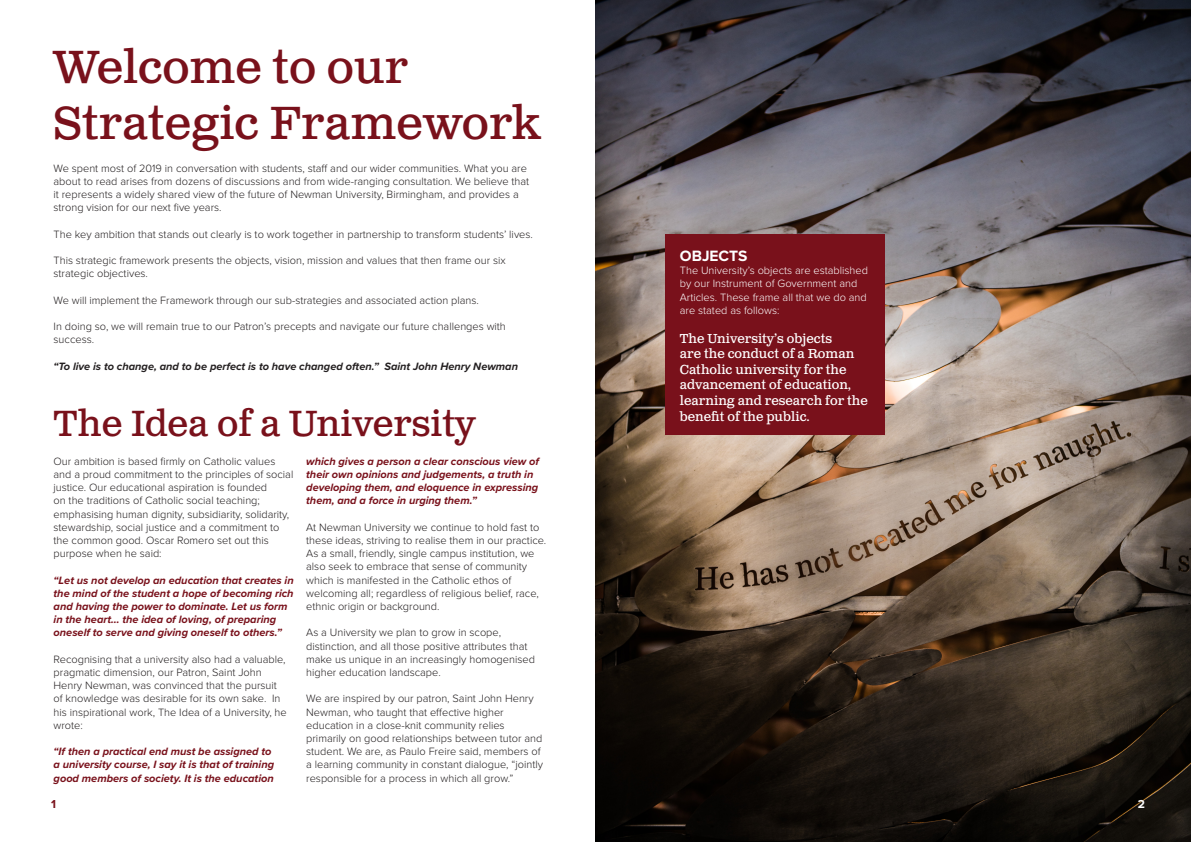
<style>
.page{position:relative;width:1191px;height:842px;background:#fff}
.page>*{position:absolute;margin:0;border:0;box-sizing:border-box;transform-origin:0 0}
.t1{font:46.4px/55.7px "Clarendon Text Pro";color:#79111b}
.t2{font:36.4px "Clarendon Text Pro";color:#79111b}
.t3{font:700 15.5px "Proxima Nova";color:#fff}
.t4{font:13px/15.6px "Clarendon Text Pro";color:#fff}
.t5{font:700 12px "Proxima Nova";color:#79111b}
.t6{font:700 12px "Proxima Nova";color:#fff}
.t7{font:300 11px/13.2px "Proxima Nova";color:#231f20}
.t8{font:italic 700 11px/13.2px "Proxima Nova";color:#79111b}
.t9{font:300 11px/13.2px "Proxima Nova";color:#fff}
.t10{font:italic 700 11px "Proxima Nova";color:#231f20}
</style>
<div class="page">
<img style="left:595px;top:0;width:596px;height:842px">
<div style="left:665px;top:235px;width:219px;height:200px;background:#79111b"></div>
<p class="t1" style="left:54px;top:41px;width:489px">Welcome to our<br>Strategic Framework</p>
<p class="t7" style="left:54px;top:161px;width:477px">We spent most of 2019 in conversation with students, staff and our wider communities. What you are about to read arises from dozens of discussions and from wide-ranging consultation. We believe that it represents a widely shared view of the future of Newman University, Birmingham, and provides a strong vision for our next five years.</p>
<p class="t7" style="left:54px;top:227px;width:481px">The key ambition that stands out clearly is to work together in partnership to transform students’ lives.</p>
<p class="t7" style="left:54px;top:253px;width:454px">This strategic framework presents the objects, vision, mission and values that then frame our six strategic objectives.</p>
<p class="t7" style="left:54px;top:293px;width:427px">We will implement the Framework through our sub-strategies and associated action plans.</p>
<p class="t7" style="left:54px;top:319px;width:454px">In doing so, we will remain true to our Patron’s precepts and navigate our future challenges with success.</p>
<p class="t10" style="left:54px;top:358px;width:466px">“To live is to change, and to be perfect is to have changed often.” Saint John Henry Newman</p>
<p class="t2" style="left:54px;top:401px;width:423px">The Idea of a University</p>
<p class="t7" style="left:54px;top:454px;width:241px">Our ambition is based firmly on Catholic values and a proud commitment to the principles of social justice. Our educational aspiration is founded<br>on the traditions of Catholic social teaching; emphasising human dignity, subsidiarity, solidarity, stewardship, social justice and a commitment to the common good. Oscar Romero set out this purpose when he said:</p>
<p class="t8" style="left:54px;top:573px;width:242px">“Let us not develop an education that creates in the mind of the student a hope of becoming rich and having the power to dominate. Let us form in the heart… the idea of loving, of preparing oneself to serve and giving oneself to others.”</p>
<p class="t7" style="left:54px;top:652px;width:235px">Recognising that a university also had a valuable, pragmatic dimension, our Patron, Saint John Henry Newman, was convinced that the pursuit of knowledge was desirable for its own sake. In his inspirational work, The Idea of a University, he wrote:</p>
<p class="t8" style="left:54px;top:745px;width:222px">“If then a practical end must be assigned to a university course, I say it is that of training good members of society. It is the education</p>
<p class="t8" style="left:306px;top:454px;width:234px">which gives a person a clear conscious view of their own opinions and judgements, a truth in developing them, and eloquence in expressing them, and a force in urging them.”</p>
<p class="t7" style="left:306px;top:520px;width:242px">At Newman University we continue to hold fast to these ideas, striving to realise them in our practice.<br>As a small, friendly, single campus institution, we also seek to embrace that sense of community which is manifested in the Catholic ethos of welcoming all; regardless of religious belief, race, ethnic origin or background.</p>
<p class="t7" style="left:306px;top:625px;width:230px">As a University we plan to grow in scope, distinction, and all those positive attributes that make us unique in an increasingly homogenised higher education landscape.</p>
<p class="t7" style="left:306px;top:691px;width:238px">We are inspired by our patron, Saint John Henry Newman, who taught that effective higher education in a close-knit community relies primarily on good relationships between tutor and student. We are, as Paulo Freire said, members of a learning community in constant dialogue, “jointly responsible for a process in which all grow.”</p>
<p class="t3" style="left:680px;top:244px;width:69px">OBJECTS</p>
<p class="t9" style="left:680px;top:263px;width:190px">The University’s objects are established by our Instrument of Government and Articles. These frame all that we do and are stated as follows:</p>
<p class="t4" style="left:680px;top:331px;width:189px">The University’s objects<br>are the conduct of a Roman<br>Catholic university for the advancement of education, learning and research for the benefit of the public.</p>
<p class="t5" style="left:51px;top:795px;width:6px">1</p>
<p class="t6" style="left:1138px;top:795px;width:9px">2</p>
</div>
